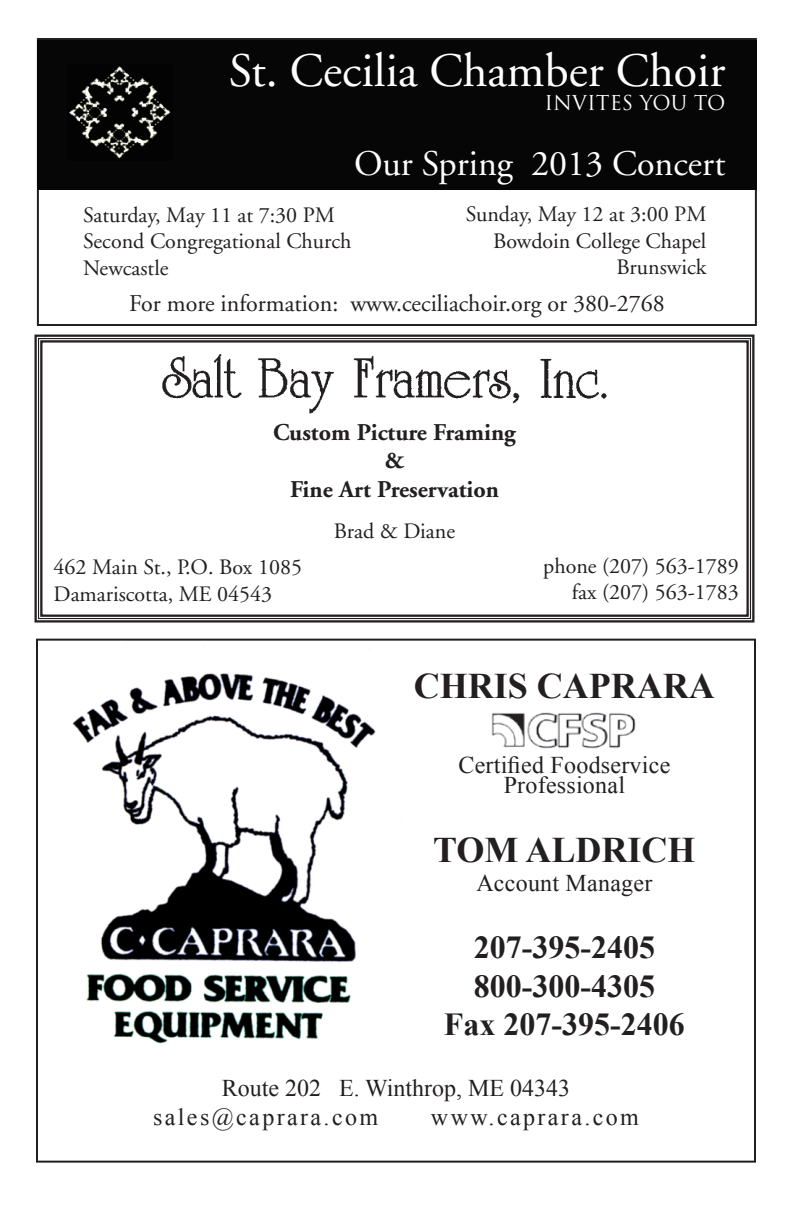
<style>
.page{position:relative;width:792px;height:1224px;background:#fff}
.page>*{position:absolute;margin:0;border:0;box-sizing:border-box;transform-origin:0 0}
.t1{font:48px "Adobe Garamond";color:#fff}
.t2{font:700 36px "Times New Roman";color:#231f20}
.t3{font:36px "Adobe Garamond";color:#fff}
.t4{font:700 32px/38.4px "Times New Roman";color:#231f20;text-align:center}
.t5{font:24px/20px "Times New Roman";letter-spacing:.01em;color:#231f20;text-align:center}
.t6{font:24px "Adobe Garamond";color:#231f20}
.t7{font:700 24px/28.8px "Adobe Garamond";color:#231f20;text-align:center}
.t8{font:24px "Times New Roman";letter-spacing:.1em;color:#231f20}
.t9{font:22px/26.4px "Adobe Garamond";color:#231f20}
.t10{font:20px "Trajan";color:#fff}
</style>
<div class="page">
<img style="left:491px;top:712px;width:145px;height:37px">
<img style="left:72px;top:673px;width:304px;height:371px">
<svg style="left:34px;top:335px;width:720px;height:288px"></svg>
<div style="left:40px;top:340px;width:709px;height:277px;border:2px solid #231f20"></div>
<img style="left:160px;top:353px;width:449px;height:60px">
<div style="left:37px;top:38px;width:720px;height:288px;border:2px solid #231f20"></div>
<div style="left:37px;top:41px;width:720px;height:149px;background:#050605"></div>
<img style="left:69px;top:66px;width:102px;height:93px">
<p class="t1" style="left:229px;top:45px;width:498px">St. Cecilia Chamber Choir</p>
<p class="t10" style="left:545px;top:91px;width:182px">INVITES YOU TO</p>
<p class="t3" style="left:354px;top:144px;width:373px">Our Spring 2013 Concert</p>
<p class="t9" style="left:83px;top:202px;width:270px">Saturday, May 11 at 7:30 PM<br>Second Congregational Church<br>Newcastle</p>
<p class="t9" style="left:466px;top:202px;width:242px;text-align:right">Sunday, May 12 at 3:00 PM<br>Bowdoin College Chapel<br>Brunswick</p>
<p class="t6" style="left:129px;top:291px;width:537px">For more information: www.ceciliachoir.org or 380-2768</p>
<p class="t7" style="left:273px;top:418px;width:244px">Custom Picture Framing &amp;<br>Fine Art Preservation</p>
<p class="t9" style="left:334px;top:518px;width:123px">Brad &amp; Diane</p>
<p class="t9" style="left:54px;top:555px;width:250px">462 Main St., P.O. Box 1085<br>Damariscotta, ME 04543</p>
<p class="t9" style="left:543px;top:553px;width:197px;text-align:right">phone (207) 563-1789 fax (207) 563-1783</p>
<p class="t2" style="left:414px;top:661px;width:302px">CHRIS CAPRARA</p>
<p class="t5" style="left:458px;top:755px;width:213px">Certified Foodservice<br>Professional</p>
<p class="t2" style="left:433px;top:825px;width:264px">TOM ALDRICH</p>
<p class="t5" style="left:476px;top:873px;width:177px">Account Manager</p>
<p class="t4" style="left:444px;top:927px;width:242px">207-395-2405<br>800-300-4305<br>Fax 207-395-2406</p>
<p class="t5" style="left:153px;top:1074px;width:419px;line-height:28.8px;text-align:left;text-indent:69px">Route 202 E. Winthrop, ME 04343 sales@caprara.com</p>
<p class="t8" style="left:431px;top:1101px;width:209px">www.caprara.com</p>
</div>
